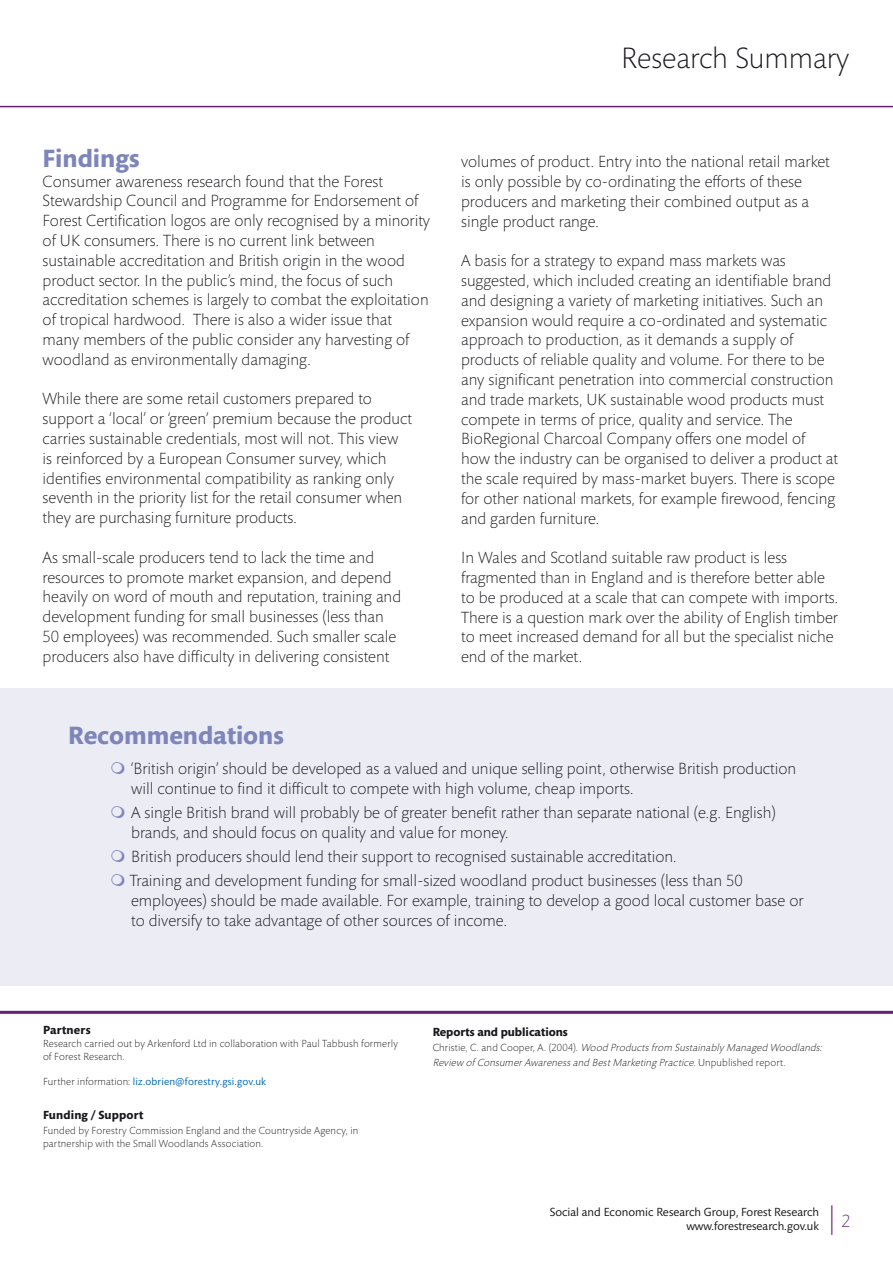
<style>
.page{position:relative;width:893px;height:1263px;background:#fff}
.page>*{position:absolute;margin:0;border:0;box-sizing:border-box;transform-origin:0 0}
.t1{font:300 30px "Mundo Sans Std";color:#1a171c}
.t2{font:300 27px "Mundo Sans Std";color:#691e7c}
.t3{font:700 25.5px "Mundo Sans Std";color:#7d85bb}
.t4{font:300 16.5px/19.8px "Mundo Sans Std";color:#1a171c}
.t5{font:12px/14.4px "Mundo Sans Std";color:#1a171c;text-align:right}
.t6{font:700 12px "Mundo Sans Std";color:#1a171c}
.t7{font:700 12px "Mundo Sans Std";letter-spacing:.02em;color:#1a171c}
.t8{font:300 10.5px/12.6px "Mundo Sans Std";letter-spacing:.015em;color:#1a171c}
.t9{font:italic 300 10.5px/15px "Mundo Sans Std";color:#1a171c}
.t10{font:10.5px "Mundo Sans Std";letter-spacing:.015em;color:#006ab3}
.s1{font-weight:300;color:#1a171c}
.s2{font-style:normal}
.s3{font-size:18px}
</style>
<div class="page">
<hr style="left:0;top:106px;width:893px;height:1px;background:#691e7c">
<div style="left:0;top:688px;width:893px;height:298px;background:#ececf5"></div>
<hr style="left:0;top:1011px;width:893px;height:3px;background:#691e7c">
<p class="t3" style="left:43px;top:143px;width:99px">Findings</p>
<p class="t4" style="left:43px;top:171px;width:389px">Consumer awareness research found that the Forest Stewardship Council and Programme for Endorsement of Forest Certification logos are only recognised by a minority of UK consumers. There is no current link between sustainable accreditation and British origin in the wood product sector. In the public’s mind, the focus of such accreditation schemes is largely to combat the exploitation of tropical hardwood. There is also a wider issue that many members of the public consider any harvesting of woodland as environmentally damaging.</p>
<p class="t4" style="left:43px;top:389px;width:371px">While there are some retail customers prepared to support a ‘local’ or ‘green’ premium because the product carries sustainable credentials, most will not. This view<br>is reinforced by a European Consumer survey, which identifies environmental compatibility as ranking only seventh in the priority list for the retail consumer when they are purchasing furniture products.</p>
<p class="t4" style="left:43px;top:548px;width:360px">As small-scale producers tend to lack the time and resources to promote market expansion, and depend heavily on word of mouth and reputation, training and development funding for small businesses (less than 50 employees) was recommended. Such smaller scale producers also have difficulty in delivering consistent</p>
<h2 class="t3" style="left:68px;top:721px;width:217px">Recommendations</h2>
<h2 class="t1" style="left:621px;top:42px;width:230px">Research Summary</h2>
<p class="t4" style="left:461px;top:152px;width:370px">volumes of product. Entry into the national retail market is only possible by co-ordinating the efforts of these producers and marketing their combined output as a single product range.</p>
<p class="t4" style="left:461px;top:251px;width:378px">A basis for a strategy to expand mass markets was suggested, which included creating an identifiable brand and designing a variety of marketing initiatives. Such an expansion would require a co-ordinated and systematic approach to production, as it demands a supply of products of reliable quality and volume. For there to be any significant penetration into commercial construction and trade markets, UK sustainable wood products must compete in terms of price, quality and service. The BioRegional Charcoal Company offers one model of how the industry can be organised to deliver a product at the scale required by mass-market buyers. There is scope for other national markets, for example firewood, fencing and garden furniture.</p>
<p class="t4" style="left:461px;top:548px;width:378px">In Wales and Scotland suitable raw product is less fragmented than in England and is therefore better able to be produced at a scale that can compete with imports.<br>There is a question mark over the ability of English timber to meet increased demand for all but the specialist niche end of the market.</p>
<p class="t4" style="left:131px;top:759px;width:667px">‘British origin’ should be developed as a valued and unique selling point, otherwise British production will continue to find it difficult to compete with high volume, cheap imports.</p>
<p class="t4" style="left:131px;top:803px;width:646px">A single British brand will probably be of greater benefit rather than separate national (e.g. English) brands, and should focus on quality and value for money.</p>
<p class="t4" style="left:131px;top:847px;width:547px">British producers should lend their support to recognised sustainable accreditation.</p>
<p class="t4" style="left:130px;top:871px;width:675px">Training and development funding for small-sized woodland product businesses (less than 50 employees) should be made available. For example, training to develop a good local customer base or to diversify to take advantage of other sources of income.</p>
<h6 class="t7" style="left:43px;top:1023px;width:49px">Partners</h6>
<p class="t8" style="left:43px;top:1037px;width:356px">Research carried out by Arkenford Ltd in collaboration with Paul Tabbush formerly of Forest Research.</p>
<p class="t10" style="left:43px;top:1075px;width:225px"><span class="s1">Further information:</span> liz.obrien@forestry.gsi.gov.uk</p>
<h6 class="t6" style="left:43px;top:1108px;width:102px">Funding / Support</h6>
<p class="t8" style="left:43px;top:1124px;width:317px">Funded by Forestry Commission England and the Countryside Agency, in partnership with the Small Woodlands Association.</p>
<p class="t6" style="left:433px;top:1024px;width:137px">Reports and publications</p>
<p class="t9" style="left:433px;top:1040px;width:393px"><span class="s2">C h r i s t i e , C . a n d C o o p e r, A . (2 0 0 4 ) .</span> Wood Productsfrom Sustainably Managed Woodlands:<br>Review of ConsumerAwarenessand BestMarketing Practice<span class="s2">. U n p u b l i s h e d r e p o r t .</span></p>
<p class="t5" style="left:550px;top:1205px;width:271px">Social and Economic Research Group, Forest Research www.forestresearch.gov.uk</p>
<p class="t2" style="left:830px;top:1204px;width:22px">| <span class="s3">2</span></p>
</div>
